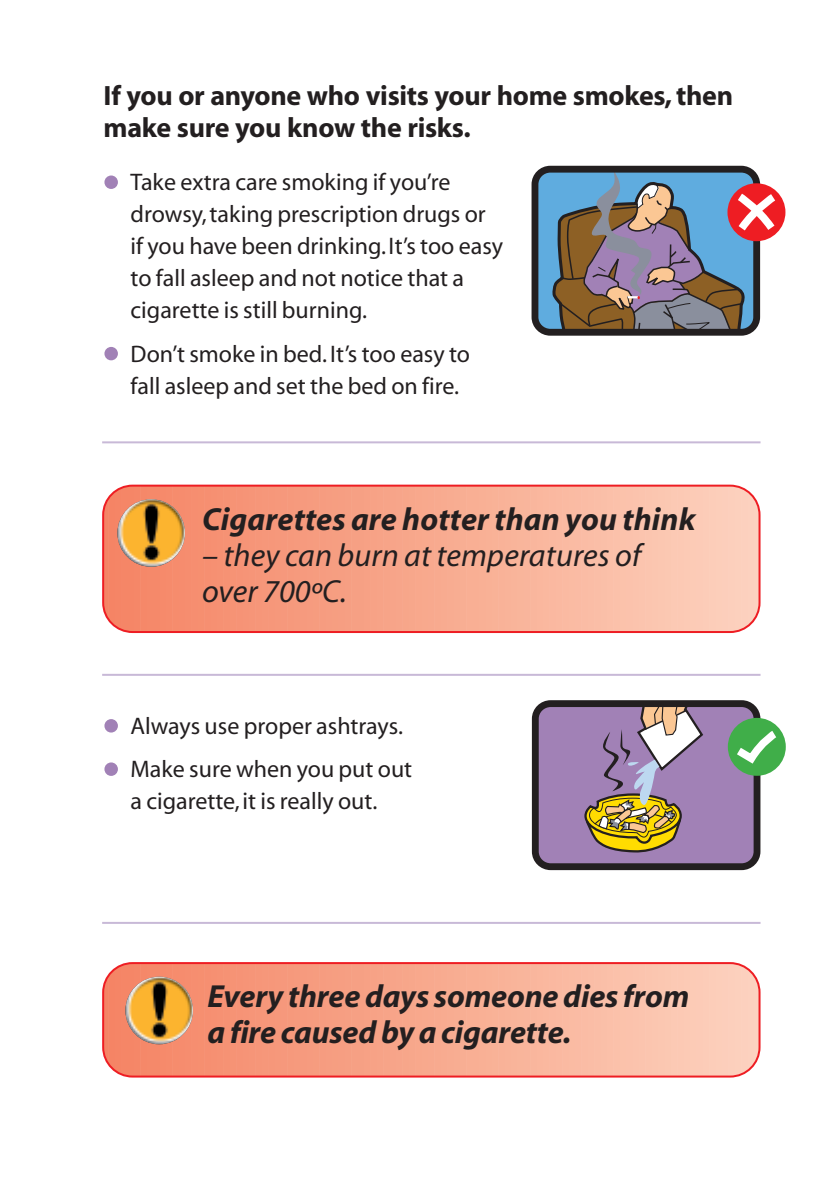
<style>
.page{position:relative;width:840px;height:1191px;background:#fff}
.page>*{position:absolute;margin:0;border:0;box-sizing:border-box;transform-origin:0 0}
.t1{font:italic 700 32px/36px "Myriad";letter-spacing:-.005em;color:#231f20}
.t2{font:italic 32px/36px "Myriad";letter-spacing:.005em;color:#231f20}
.t3{font:700 28px/32px "Myriad";letter-spacing:-.01em;color:#231f20}
.t4{font:24px/32px "Myriad";color:#231f20}
.s1{font-size:64px;color:#a181b6}
</style>
<div class="page">
<div style="left:531px;top:166px;width:228px;height:170px;border:7px solid #231f20;border-radius:15px"></div>
<div style="left:727px;top:183px;width:58px;height:58px;background:#ee1d23;border-radius:50%"></div>
<svg style="left:534px;top:168px;width:247px;height:167px;background:#81818d"></svg>
<svg style="left:102px;top:484px;width:658px;height:149px;background:#f8a88f"></svg>
<img style="left:117px;top:499px;width:68px;height:68px;border-radius:50%">
<svg style="left:102px;top:962px;width:658px;height:115px;background:#f7a78f"></svg>
<img style="left:125px;top:976px;width:68px;height:68px;border-radius:50%">
<hr style="left:102px;top:922px;width:658px;height:2px;background:#c8b9d7">
<div style="left:531px;top:700px;width:229px;height:170px;border:7px solid #231f20;border-radius:15px"></div>
<div style="left:727px;top:718px;width:58px;height:58px;background:#40ae49;border-radius:50%"></div>
<svg style="left:534px;top:701px;width:247px;height:167px;background:#9b8b98"></svg>
<hr style="left:102px;top:674px;width:658px;height:2px;background:#c8b9d7">
<hr style="left:102px;top:441px;width:658px;height:2px;background:#c8b9d7">
<p class="t3" style="left:103px;top:82px;width:630px">If you or anyone who visits your home smokes, then make sure you know the risks.</p>
<p class="t4" style="left:130px;top:168px;width:374px;text-indent:-28px"><span class="s1">•</span> Take extra care smoking if you’re drowsy, taking prescription drugs or if you have been drinking.It’s too easy to fall asleep and not notice that a cigarette is still burning.</p>
<p class="t4" style="left:130px;top:340px;width:341px;text-indent:-28px"><span class="s1">•</span> Don’t smoke in bed. It’s too easy to fall asleep and set the bed on fire.</p>
<h1 class="t1" style="left:202px;top:504px;width:495px">Cigarettes are hotter than you think</h1>
<h1 class="t2" style="left:202px;top:540px;width:440px">– they can burn at temperatures of over 700ºC.</h1>
<p class="t4" style="left:102px;top:712px;width:302px"><span class="s1">•</span> Always use proper ashtrays.</p>
<p class="t4" style="left:102px;top:755px;width:311px;text-align:center"><span class="s1">•</span> Make sure when you put out a cigarette, it is really out.</p>
<h1 class="t1" style="left:207px;top:982px;width:483px">Every three days someone dies from a fire caused by a cigarette.</h1>
</div>
